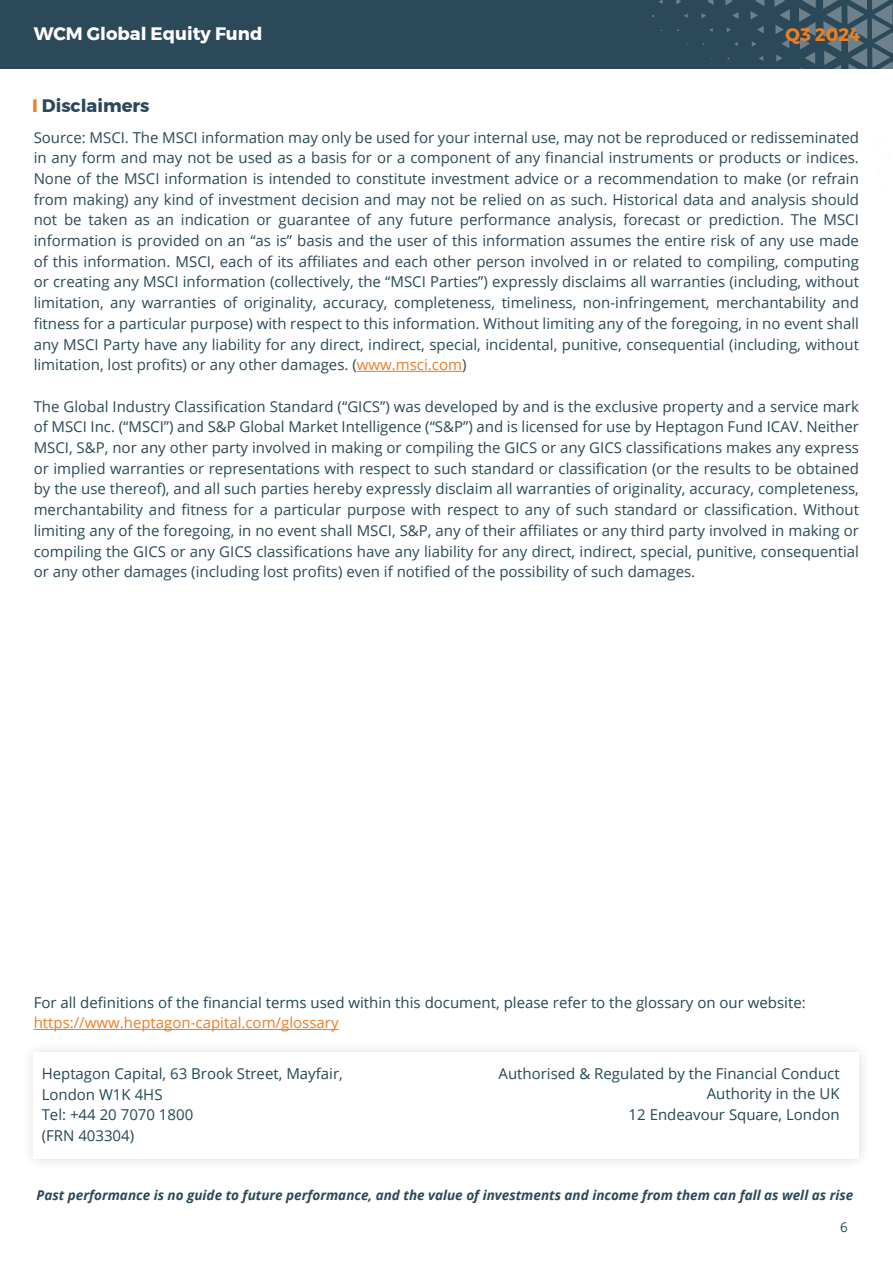
<style>
.page{position:relative;width:893px;height:1263px;background:#fff}
.page>*{position:absolute;margin:0;border:0;box-sizing:border-box;transform-origin:0 0}
.t1{font:700 18px "Montserrat";color:#fff}
.t2{font:700 18px "Montserrat";color:#2a4958}
.t3{font:700 18px "Montserrat";color:#eb8023}
.t4{font:15px/20.7px "Open Sans";color:#2a4958;text-align:justify}
.t5{font:15px/20.7px "Open Sans";color:#234856}
.t6{font:italic 700 13.5px "Open Sans";color:#2a4958}
.t7{font:13.5px "Open Sans";color:#2a4958}
.s1{color:#eb8023}
.s2{color:#ec7c24}
</style>
<div class="page">
<div style="left:0;top:0;width:893px;height:69px;background:#2c4959"></div>
<svg style="left:684px;top:14px;width:4px;height:4px"></svg>
<svg style="left:701px;top:13px;width:5px;height:5px"></svg>
<svg style="left:659px;top:0;width:4px;height:4px"></svg>
<svg style="left:676px;top:0;width:5px;height:5px"></svg>
<svg style="left:707px;top:0;width:7px;height:5px"></svg>
<svg style="left:727px;top:27px;width:4px;height:5px"></svg>
<svg style="left:725px;top:0;width:8px;height:5px"></svg>
<svg style="left:732px;top:12px;width:7px;height:7px"></svg>
<svg style="left:752px;top:41px;width:4px;height:6px"></svg>
<svg style="left:759px;top:56px;width:4px;height:5px"></svg>
<svg style="left:757px;top:26px;width:7px;height:7px"></svg>
<svg style="left:776px;top:55px;width:6px;height:7px"></svg>
<svg style="left:750px;top:0;width:14px;height:19px"></svg>
<svg style="left:774px;top:0;width:16px;height:48px"></svg>
<svg style="left:799px;top:0;width:17px;height:69px"></svg>
<svg style="left:823px;top:0;width:70px;height:69px"></svg>
<hr style="left:357px;top:371px;width:105px;height:1px;background:#ec7c24">
<div style="left:22px;top:1041px;width:848px;height:129px;background:#f8f8f8"></div>
<div style="left:34px;top:1052px;width:825px;height:107px;background:#fff"></div>
<hr style="left:34px;top:1029px;width:305px;height:1px;background:#ec7c24">
<p class="t1" style="left:34px;top:20px;width:230px">WCM Global Equity Fund</p>
<p class="t3" style="left:785px;top:20px;width:76px">Q3 2024</p>
<p class="t2" style="left:32px;top:91px;width:119px"><span class="s1">I</span> Disclaimers</p>
<p class="t4" style="left:34px;top:126px;width:827px">Source: MSCI. The MSCI information may only be used for your internal use, may not be reproduced or redisseminated in any form and may not be used as a basis for or a component of any financial instruments or products or indices.<br>None of the MSCI information is intended to constitute investment advice or a recommendation to make (or refrain from making) any kind of investment decision and may not be relied on as such. Historical data and analysis should not be taken as an indication or guarantee of any future performance analysis, forecast or prediction. The MSCI information is provided on an “as is” basis and the user of this information assumes the entire risk of any use made of this information. MSCI, each of its affiliates and each other person involved in or related to compiling, computing or creating any MSCI information (collectively, the “MSCI Parties”) expressly disclaims all warranties (including, without limitation, any warranties of originality, accuracy, completeness, timeliness, non-infringement, merchantability and fitness for a particular purpose) with respect to this information. Without limiting any of the foregoing, in no event shall any MSCI Party have any liability for any direct, indirect, special, incidental, punitive, consequential (including, without limitation, lost profits) or any other damages. (<span class="s2">www.msci.com</span>)</p>
<p class="t4" style="left:34px;top:395px;width:827px">The Global Industry Classification Standard (“GICS”) was developed by and is the exclusive property and a service mark of MSCI Inc. (“MSCI”) and S&amp;P Global Market Intelligence (“S&amp;P”) and is licensed for use by Heptagon Fund ICAV. Neither MSCI, S&amp;P, nor any other party involved in making or compiling the GICS or any GICS classifications makes any express or implied warranties or representations with respect to such standard or classification (or the results to be obtained by the use thereof), and all such parties hereby expressly disclaim all warranties of originality, accuracy, completeness, merchantability and fitness for a particular purpose with respect to any of such standard or classification. Without limiting any of the foregoing, in no event shall MSCI, S&amp;P, any of their affiliates or any third party involved in making or compiling the GICS or any GICS classifications have any liability for any direct, indirect, special, punitive, consequential or any other damages (including lost profits) even if notified of the possibility of such damages.</p>
<p class="t5" style="left:34px;top:991px;width:774px">For all definitions of the financial terms used within this document, please refer to the glossary on our website: <span class="s2">https://www.heptagon-capital.com/glossary</span></p>
<p class="t5" style="left:42px;top:1063px;width:303px">Heptagon Capital, 63 Brook Street, Mayfair,<br>London W1K 4HS</p>
<p class="t5" style="left:42px;top:1104px;width:153px">Tel: +44 20 7070 1800</p>
<p class="t5" style="left:42px;top:1125px;width:94px">(FRN 403304)</p>
<p class="t5" style="left:499px;top:1062px;width:343px;text-align:right">Authorised &amp; Regulated by the Financial Conduct<br>Authority in the UK</p>
<p class="t5" style="left:629px;top:1104px;width:212px">12 Endeavour Square, London</p>
<p class="t6" style="left:37px;top:1186px;width:818px">Past performance is no guide to future performance, and the value of investments and income from them can fall as well as rise</p>
<p class="t7" style="left:840px;top:1217px;width:9px">6</p>
</div>
